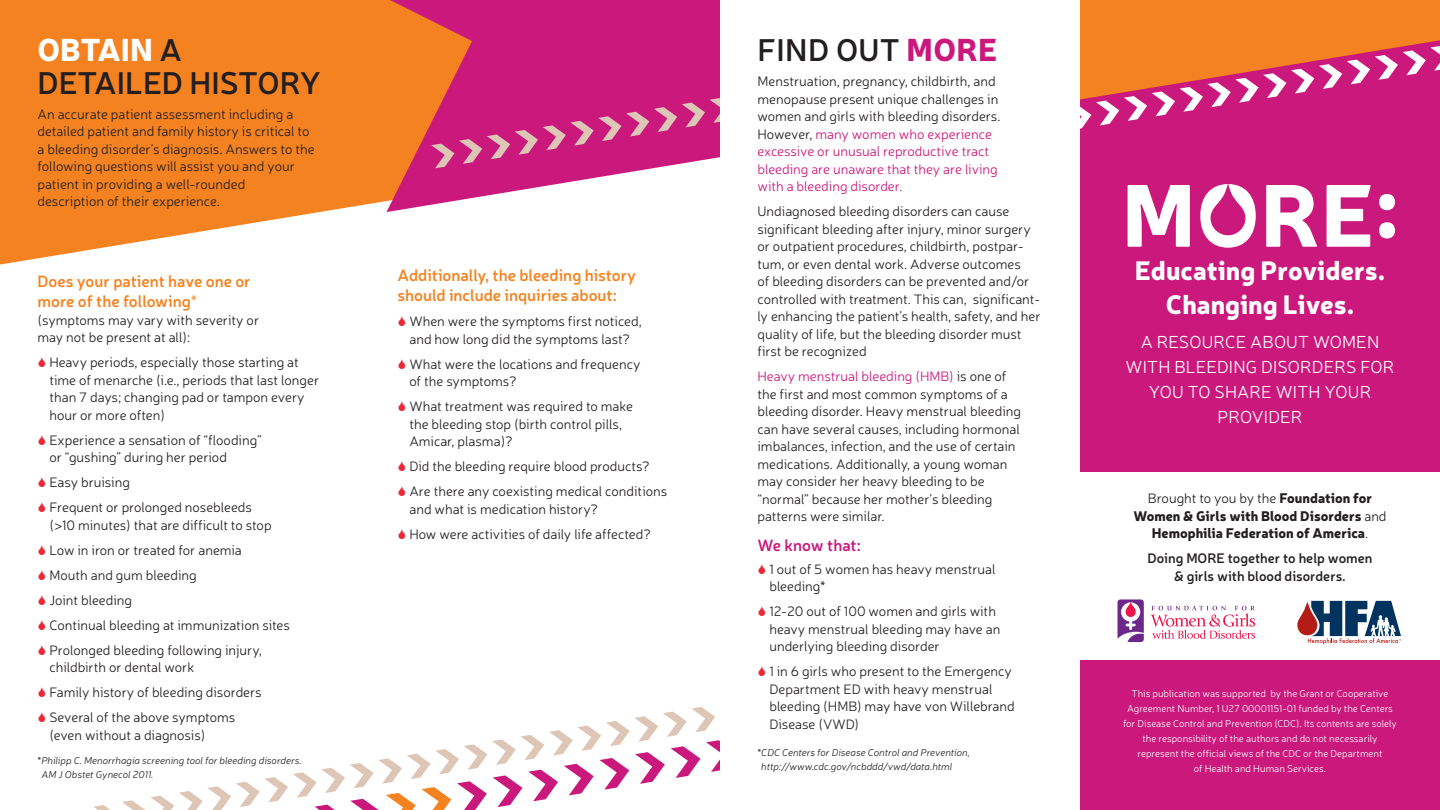
<style>
.page{position:relative;width:1440px;height:810px;background:#fff}
.page>*{position:absolute;margin:0;border:0;box-sizing:border-box;transform-origin:0 0}
.t1{font:900 87.12px "Neris";color:#fff}
.body_copy{font:600 31.25px/32.5px "Neris";color:#231f20}
.t2{font:900 26.25px "Neris";color:#fff}
.body_copy-2{font:300 17.5px/25px "Neris";letter-spacing:.01em;color:#fff;text-align:center}
.t3{font:600 16.25px/20px "Neris";color:#f58220}
.body_copy-3{font:600 16.25px "Neris";color:#ca187c}
.body_copy-4{font:300 13.75px/17.5px "Neris";color:#231f20}
.body_copy-5{font:900 13.75px/17.5px "Neris";color:#231f20;text-align:center}
.body_copy-6{font:600 13.75px/17.5px "Neris";color:#231f20;text-align:center}
.body_copy-7{font:300 10px/15px "Neris";color:#fff;text-align:center}
.body_copy-8{font:italic 300 10px/13.8px "Neris";color:#231f20}
.s1{font-weight:900;color:#fff}
.s2{font-weight:300}
.s3{font-weight:900;color:#ca187c}
.s4{color:#ca187c}
</style>
<div class="page">
<svg style="left:0;top:0;width:386px;height:265px;background:#f6913b"></svg>
<svg style="left:386px;top:0;width:334px;height:212px;fill:#ca187c"></svg>
<svg style="left:431px;top:98px;width:289px;height:70px;background:#cd3184"></svg>
<div style="left:1080px;top:0;width:360px;height:810px;background:#ca187c"></div>
<svg style="left:1080px;top:0;width:360px;height:129px"></svg>
<div style="left:1080px;top:472px;width:360px;height:188px;background:#fff"></div>
<svg style="left:1297px;top:601px;width:104px;height:43px"></svg>
<svg style="left:1118px;top:599px;width:26px;height:43px"></svg>
<svg style="left:1151px;top:606px;width:104px;height:33px"></svg>
<svg style="left:93px;top:805px;width:17px;height:5px"></svg>
<svg style="left:122px;top:707px;width:598px;height:103px"></svg>
<div style="left:1211px;top:193px;width:32px;height:45px;background:#fff;border-radius:50%"></div>
<svg style="left:1211px;top:192px;width:32px;height:43px"></svg>
<p class="body_copy" style="left:38px;top:32px;width:285px"><span class="s1">OBTAIN</span> A<br>DETAILED HISTORY</p>
<p class="body_copy-4" style="left:38px;top:105px;width:279px">An accurate patient assessment including a detailed patient and family history is critical to a bleeding disorder’s diagnosis. Answers to the following questions will assist you and your patient in providing a well-rounded description of their experience.</p>
<p class="t3" style="left:38px;top:271px;width:215px">Does your patient have one or more of the following<span class="s2">*</span></p>
<p class="body_copy-4" style="left:38px;top:311px;width:223px">(symptoms may vary with severity or may not be present at all):</p>
<p class="body_copy-4" style="left:49px;top:353px;width:271px">Heavy periods, especially those starting at time of menarche (i.e., periods that last longer than 7 days; changing pad or tampon every hour or more often)</p>
<p class="body_copy-4" style="left:49px;top:431px;width:214px">Experience a sensation of “flooding” or “gushing” during her period</p>
<p class="body_copy-4" style="left:49px;top:473px;width:82px">Easy bruising</p>
<p class="body_copy-4" style="left:49px;top:498px;width:224px">Frequent or prolonged nosebleeds (&gt;10 minutes) that are difficult to stop</p>
<p class="body_copy-4" style="left:49px;top:541px;width:194px">Low in iron or treated for anemia</p>
<p class="body_copy-4" style="left:49px;top:566px;width:149px">Mouth and gum bleeding</p>
<p class="body_copy-4" style="left:49px;top:591px;width:84px">Joint bleeding</p>
<p class="body_copy-4" style="left:49px;top:616px;width:242px">Continual bleeding at immunization sites</p>
<p class="body_copy-4" style="left:49px;top:641px;width:214px">Prolonged bleeding following injury, childbirth or dental work</p>
<p class="body_copy-4" style="left:49px;top:683px;width:214px">Family history of bleeding disorders</p>
<p class="body_copy-4" style="left:49px;top:708px;width:187px">Several of the above symptoms (even without a diagnosis)</p>
<p class="body_copy-8" style="left:41px;top:754px;width:262px;text-indent:-4px">*Philipp C. Menorrhagia screening tool for bleeding disorders.<br>AM J Obstet Gynecol 2011.</p>
<p class="t3" style="left:398px;top:264px;width:240px">Additionally, the bleeding history should include inquiries about:</p>
<p class="body_copy-4" style="left:409px;top:312px;width:234px">When were the symptoms first noticed, and how long did the symptoms last?</p>
<p class="body_copy-4" style="left:409px;top:355px;width:233px">What were the locations and frequency of the symptoms?</p>
<p class="body_copy-4" style="left:409px;top:397px;width:225px">What treatment was required to make the bleeding stop (birth control pills,<br>Amicar, plasma)?</p>
<p class="body_copy-4" style="left:409px;top:457px;width:242px">Did the bleeding require blood products?</p>
<p class="body_copy-4" style="left:409px;top:482px;width:259px">Are there any coexisting medical conditions and what is medication history?</p>
<p class="body_copy-4" style="left:409px;top:525px;width:243px">How were activities of daily life affected?</p>
<p class="body_copy" style="left:758px;top:32px;width:241px">FIND OUT <span class="s3">MORE</span></p>
<p class="body_copy-4" style="left:758px;top:72px;width:245px">Menstruation, pregnancy, childbirth, and menopause present unique challenges in women and girls with bleeding disorders.<br>However, <span class="s4">many women who experience excessive or unusual reproductive tract bleeding are unaware that they are living with a bleeding disorder.</span></p>
<p class="body_copy-4" style="left:758px;top:202px;width:285px">Undiagnosed bleeding disorders can cause significant bleeding after injury, minor surgery or outpatient procedures, childbirth, postpar&shy;tum, or even dental work. Adverse outcomes<br>of bleeding disorders can be prevented and/or controlled with treatment. This can, significant&shy;ly enhancing the patient’s health, safety, and her quality of life, but the bleeding disorder must first be recognized</p>
<p class="body_copy-4" style="left:758px;top:367px;width:265px"><span class="s4">Heavy menstrual bleeding (HMB)</span> is one of the first and most common symptoms of a bleeding disorder. Heavy menstrual bleeding can have several causes, including hormonal imbalances, infection, and the use of certain medications. Additionally, a young woman may consider her heavy bleeding to be “normal” because her mother’s bleeding patterns were similar.</p>
<p class="body_copy-3" style="left:758px;top:534px;width:105px">We know that:</p>
<p class="body_copy-4" style="left:769px;top:560px;width:228px">1 out of 5 women has heavy menstrual bleeding*</p>
<p class="body_copy-4" style="left:769px;top:602px;width:232px">12-20 out of 100 women and girls with heavy menstrual bleeding may have an underlying bleeding disorder</p>
<p class="body_copy-4" style="left:769px;top:662px;width:247px">1 in 6 girls who present to the Emergency<br>Department ED with heavy menstrual bleeding (HMB) may have von Willebrand<br>Disease (VWD)</p>
<p class="body_copy-8" style="left:761px;top:745px;width:210px;text-indent:-4px">*CDC Centers for Disease Control and Prevention, http://www.cdc.gov/ncbddd/vwd/data.html</p>
<p class="t1" style="left:1122px;top:151px;width:278px">MORE:</p>
<p class="t2" style="left:1135px;top:252px;width:252px">Educating Providers.</p>
<p class="t2" style="left:1166px;top:285px;width:190px">Changing Lives.</p>
<p class="body_copy-2" style="left:1126px;top:329px;width:270px">A RESOURCE ABOUT WOMEN<br>WITH BLEEDING DISORDERS FOR<br>YOU TO SHARE WITH YOUR<br>PROVIDER</p>
<p class="body_copy-5" style="left:1133px;top:489px;width:255px"><span class="s2">Brought to you by the</span> Foundation for<br>Women &amp; Girls with Blood Disorders <span class="s2">and<br></span>Hemophilia Federation of America<span class="s2">.</span></p>
<p class="body_copy-6" style="left:1148px;top:549px;width:226px">Doing MORE together to help women &amp; girls with blood disorders.</p>
<p class="body_copy-7" style="left:1123px;top:685px;width:275px">This publication was supported by the Grant or Cooperative Agreement Number, 1 U27 00001151-01 funded by the Centers for Disease Control and Prevention (CDC). Its contents are solely the responsibility of the authors and do not necessarily represent the official views of the CDC or the Department<br>of Health and Human Services.</p>
</div>
